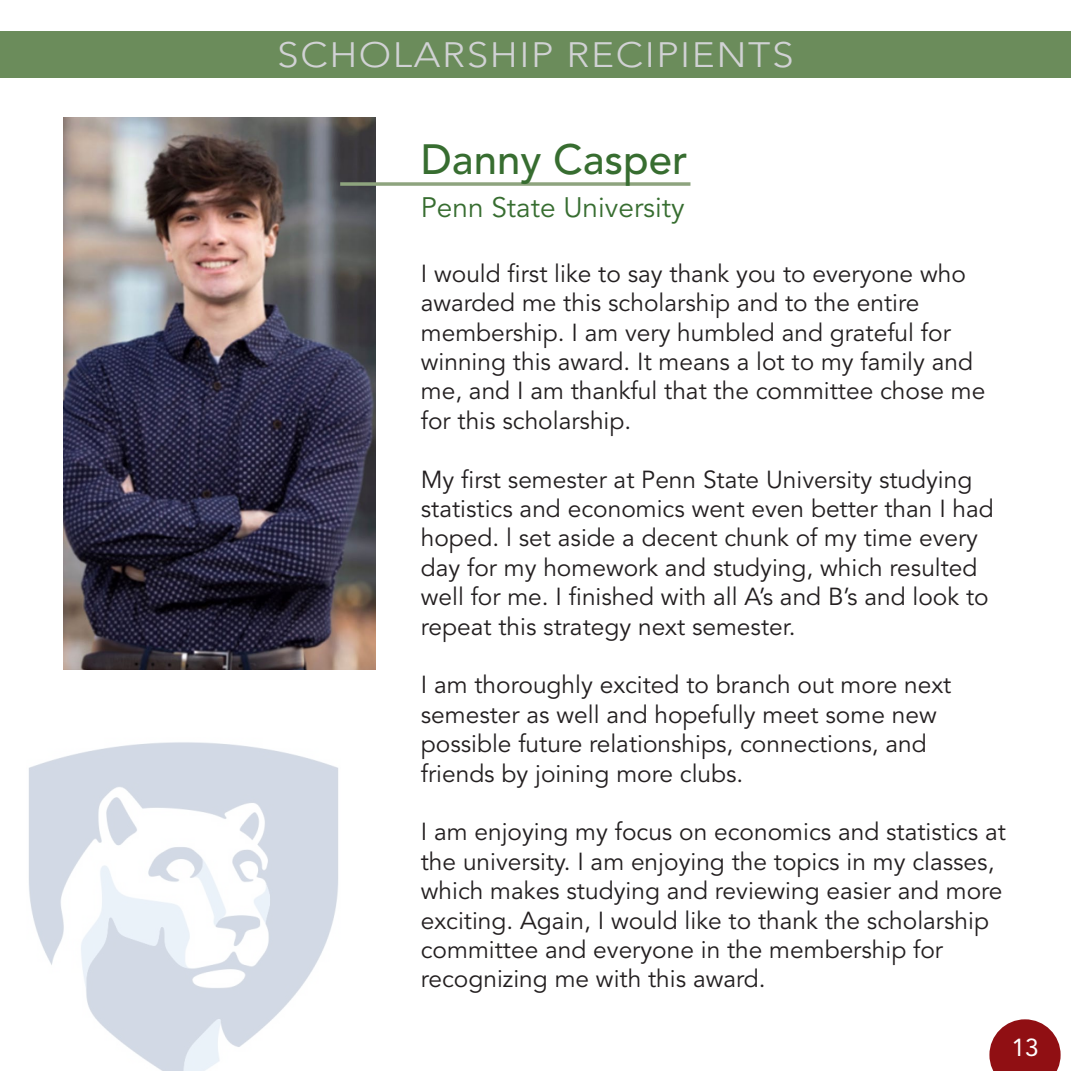
<style>
.page{position:relative;width:1071px;height:1071px;background:#fff}
.page>*{position:absolute;margin:0;border:0;box-sizing:border-box;transform-origin:0 0}
.t1{font:500 42px "Avenir LT Std";color:#376d30}
.t2{font:300 35px "Avenir LT Std";letter-spacing:.04em;color:#d1d2d4;scale:1.11 1}
.t3{font:28px "Avenir LT Std";color:#376d30}
.t4{font:24.5px/29.4px "Avenir LT Std";color:#231f20}
.t5{font:24.5px "Avenir LT Std";color:#fff}
</style>
<div class="page">
<img style="left:28px;top:742px;width:311px;height:329px">
<div style="left:0;top:32px;width:1071px;height:46px;background:#6b8c5b"></div>
<img style="left:63px;top:117px;width:312px;height:552px">
<svg style="left:340px;top:182px;width:350px;height:4px"></svg>
<svg style="left:989px;top:1019px;width:72px;height:52px"></svg>
<h2 class="t2" style="left:277px;top:35px;width:467px">SCHOLARSHIP RECIPIENTS</h2>
<p class="t1" style="left:421px;top:135px;width:268px">Danny Casper</p>
<p class="t3" style="left:421px;top:191px;width:265px">Penn State University</p>
<p class="t4" style="left:421px;top:259px;width:547px">I would first like to say thank you to everyone who awarded me this scholarship and to the entire</p>
<p class="t4" style="left:421px;top:318px;width:532px">membership. I am very humbled and grateful for</p>
<p class="t4" style="left:421px;top:348px;width:566px">winning this award. It means a lot to my family and me, and I am thankful that the committee chose me for this scholarship.</p>
<p class="t4" style="left:421px;top:465px;width:575px">My first semester at Penn State University studying statistics and economics went even better than I had hoped. l set aside a decent chunk of my time every day for my homework and studying, which resulted well for me. I finished with all A’s and B’s and look to repeat this strategy next semester.</p>
<p class="t4" style="left:421px;top:671px;width:532px">I am thoroughly excited to branch out more next</p>
<p class="t4" style="left:421px;top:700px;width:517px">semester as well and hopefully meet some new</p>
<p class="t4" style="left:421px;top:730px;width:507px">possible future relationships, connections, and</p>
<p class="t4" style="left:421px;top:759px;width:324px">friends by joining more clubs.</p>
<p class="t4" style="left:421px;top:818px;width:587px">I am enjoying my focus on economics and statistics at the university. I am enjoying the topics in my classes, which makes studying and reviewing easier and more exciting. Again, I would like to thank the scholarship committee and everyone in the membership for</p>
<p class="t4" style="left:421px;top:965px;width:346px">recognizing me with this award.</p>
<p class="t5" style="left:1011px;top:1034px;width:29px">13</p>
</div>
